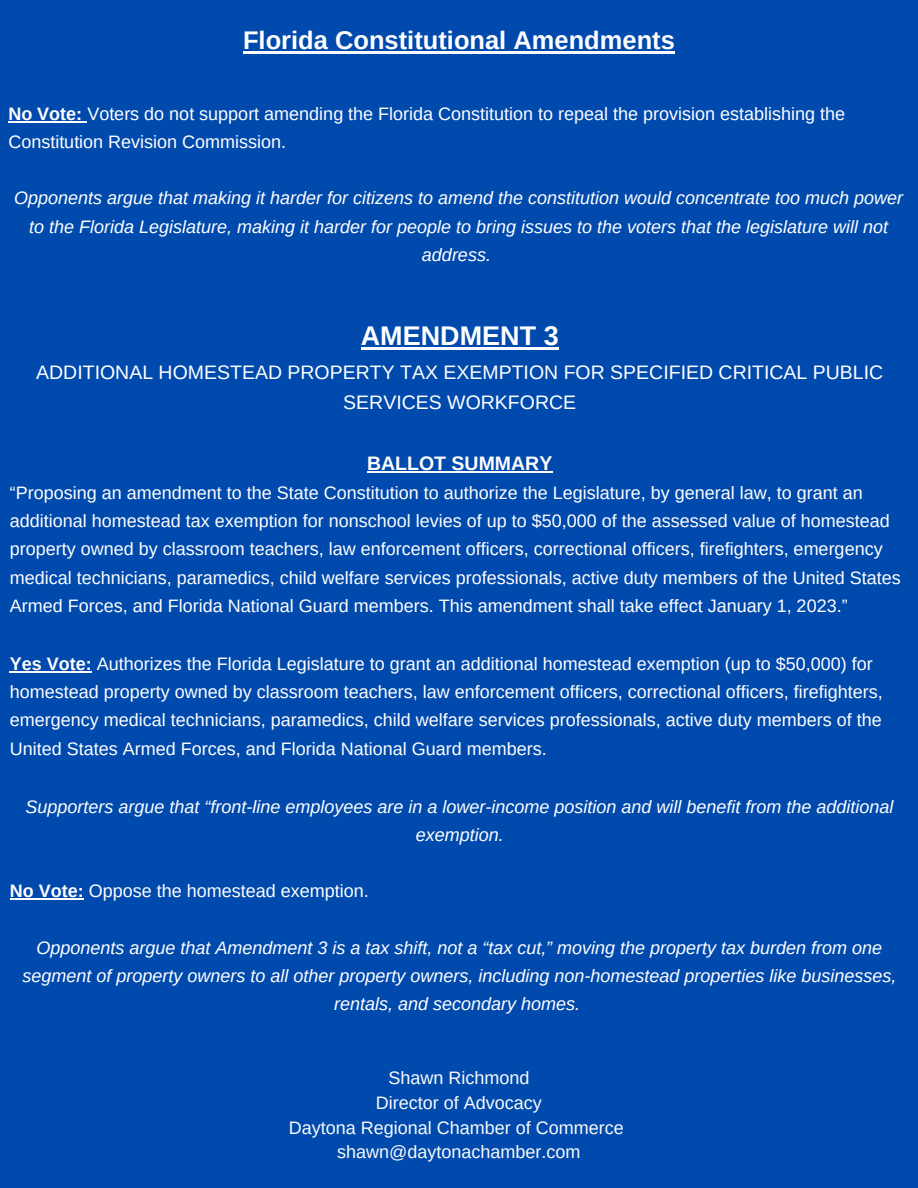
<style>
.page{position:relative;width:918px;height:1188px;background:#004aad}
.page>*{position:absolute;margin:0;border:0;box-sizing:border-box;transform-origin:0 0}
.t1{font:700 27px "Arimo";color:#fff}
.t2{font:700 25.5px "Arimo";color:#fff}
.t3{font:19.5px/30.3px "Arimo";color:#fff;text-align:center}
.t4{font:700 19.5px "Arimo";color:#fff}
.t5{font:18px/28.2px "Arimo";color:#fff}
.t6{font:italic 18px/28.2px "Arimo";color:#fff;text-align:center}
.t7{font:18px/24.8px "Arimo";color:#fafafa;text-align:center}
.s1{font-weight:700}
</style>
<div class="page">
<hr style="left:8px;top:121px;width:79px;height:1px;background:#fff">
<hr style="left:243px;top:51px;width:432px;height:2px;background:#fff">
<hr style="left:361px;top:347px;width:198px;height:3px;background:#fff">
<hr style="left:367px;top:471px;width:185px;height:1px;background:#fff">
<hr style="left:10px;top:671px;width:82px;height:1px;background:#fff">
<hr style="left:10px;top:899px;width:74px;height:1px;background:#fff">
<h2 class="t2" style="left:243px;top:26px;width:433px">Florida Constitutional Amendments</h2>
<p class="t5" style="left:8px;top:100px;width:838px"><span class="s1">No Vote:</span> Voters do not support amending the Florida Constitution to repeal the provision establishing the<br>Constitution Revision Commission.</p>
<p class="t6" style="left:14px;top:184px;width:890px">Opponents argue that making it harder for citizens to amend the constitution would concentrate too much power to the Florida Legislature, making it harder for people to bring issues to the voters that the legislature will not address.</p>
<h1 class="t1" style="left:361px;top:321px;width:199px">AMENDMENT 3</h1>
<p class="t3" style="left:36px;top:357px;width:849px">ADDITIONAL HOMESTEAD PROPERTY TAX EXEMPTION FOR SPECIFIED CRITICAL PUBLIC<br>SERVICES WORKFORCE</p>
<p class="t4" style="left:367px;top:452px;width:187px">BALLOT SUMMARY</p>
<p class="t5" style="left:10px;top:479px;width:892px">“Proposing an amendment to the State Constitution to authorize the Legislature, by general law, to grant an additional homestead tax exemption for nonschool levies of up to $50,000 of the assessed value of homestead property owned by classroom teachers, law enforcement officers, correctional officers, firefighters, emergency medical technicians, paramedics, child welfare services professionals, active duty members of the United States Armed Forces, and Florida National Guard members. This amendment shall take effect January 1, 2023.”</p>
<p class="t5" style="left:10px;top:650px;width:874px"><span class="s1">Yes Vote:</span> Authorizes the Florida Legislature to grant an additional homestead exemption (up to $50,000) for homestead property owned by classroom teachers, law enforcement officers, correctional officers, firefighters, emergency medical technicians, paramedics, child welfare services professionals, active duty members of the United States Armed Forces, and Florida National Guard members.</p>
<p class="t6" style="left:26px;top:793px;width:869px">Supporters argue that “front-line employees are in a lower-income position and will benefit from the additional exemption.</p>
<p class="t5" style="left:10px;top:877px;width:360px"><span class="s1">No Vote:</span> Oppose the homestead exemption.</p>
<p class="t6" style="left:23px;top:933px;width:875px">Opponents argue that Amendment 3 is a tax shift, not a “tax cut,” moving the property tax burden from one segment of property owners to all other property owners, including non-homestead properties like businesses, rentals, and secondary homes.</p>
<p class="t7" style="left:289px;top:1065px;width:336px">Shawn Richmond<br>Director of Advocacy<br>Daytona Regional Chamber of Commerce shawn@daytonachamber.com</p>
</div>
